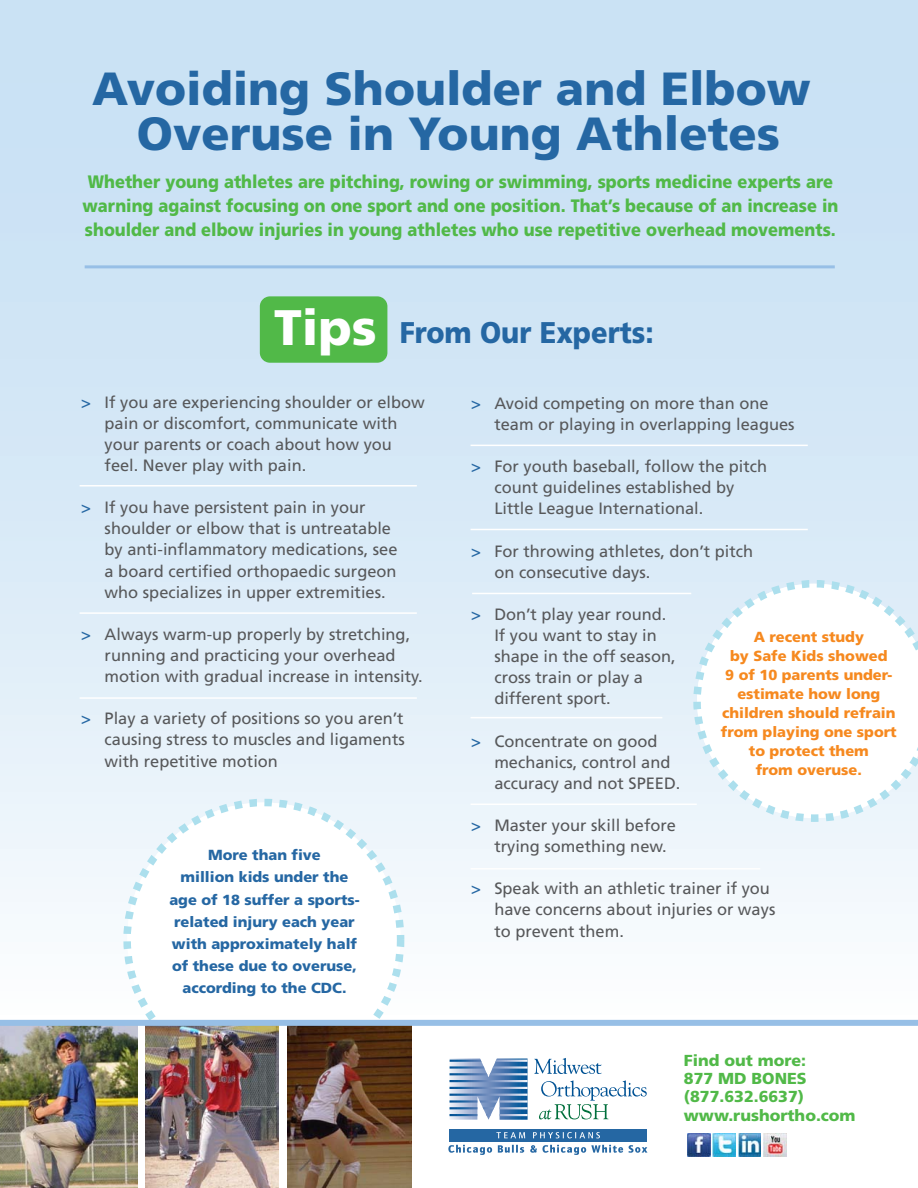
<style>
.page{position:relative;width:918px;height:1188px;background:#fff}
.page>*{position:absolute;margin:0;border:0;box-sizing:border-box;transform-origin:0 0}
.t1{font:900 46.5px/45px "Frutiger";color:#2567a3;text-align:center}
.t2{font:900 30px "Frutiger";color:#2567a3;scale:.91 1}
.t3{font:900 18px/24px "Frutiger";color:#51b948;scale:.91 1}
.t4{font:16.35px/21.1px "Frutiger";color:#57585a}
.t5{font:900 15.9px/18.1px "Frutiger";color:#51b948}
.t6{font:900 14.7px/22.2px "Frutiger";color:#2567a3;text-align:center}
.t7{font:900 14.7px/19.2px "Frutiger";color:#f6891f;text-align:center}
.s1{font-size:49.95px;color:#fff}
.s2{color:#2567a3}
</style>
<div class="page">
<div style="left:0;top:0;width:918px;height:1023px;background:linear-gradient(to bottom,#c1ddf3,#f7fafd)"></div>
<div style="left:127px;top:803px;width:274px;height:273px;background:#fff;border-radius:50%"></div>
<div style="left:123px;top:799px;width:281px;height:281px;border:8px dashed #acdfed;border-radius:50%"></div>
<hr style="left:85px;top:265px;width:750px;height:3px;background:#97bfe6">
<div style="left:260px;top:296px;width:127px;height:67px;background:#51b948;border-radius:10px"></div>
<hr style="left:471px;top:445px;width:337px;height:1px;background:#fff">
<hr style="left:471px;top:529px;width:337px;height:1px;background:#fff">
<hr style="left:471px;top:717px;width:191px;height:1px;background:#fff">
<hr style="left:471px;top:804px;width:226px;height:1px;background:#fff">
<hr style="left:471px;top:868px;width:289px;height:2px;background:#fff">
<hr style="left:472px;top:593px;width:219px;height:1px;background:#fff">
<hr style="left:80px;top:485px;width:337px;height:2px;background:#fff">
<hr style="left:80px;top:612px;width:337px;height:2px;background:#fff">
<hr style="left:80px;top:697px;width:337px;height:2px;background:#fff">
<div style="left:0;top:1026px;width:918px;height:162px;background:#fff"></div>
<div style="left:449px;top:1129px;width:198px;height:12px;background:#2567a3"></div>
<svg style="left:449px;top:1059px;width:79px;height:61px;background:#7fa0c7"></svg>
<svg style="left:534px;top:1058px;width:68px;height:16px"></svg>
<svg style="left:539px;top:1080px;width:108px;height:39px"></svg>
<svg style="left:496px;top:1132px;width:29px;height:6px"></svg>
<svg style="left:533px;top:1132px;width:67px;height:6px"></svg>
<svg style="left:530px;top:1145px;width:118px;height:10px"></svg>
<svg style="left:448px;top:1145px;width:44px;height:10px"></svg>
<svg style="left:498px;top:1145px;width:26px;height:8px"></svg>
<img style="left:288px;top:1026px;width:124px;height:162px">
<img style="left:146px;top:1026px;width:133px;height:162px">
<img style="left:0;top:1026px;width:137px;height:162px">
<div style="left:0;top:1020px;width:918px;height:6px;background:#97bfe6"></div>
<svg style="left:693px;top:580px;width:225px;height:242px"></svg>
<img style="left:764px;top:1134px;width:23px;height:22px">
<img style="left:713px;top:1134px;width:23px;height:23px">
<img style="left:738px;top:1134px;width:23px;height:23px">
<img style="left:688px;top:1134px;width:22px;height:23px">
<p class="t1" style="left:92px;top:66px;width:720px">Avoiding Shoulder and Elbow<br>Overuse in Young Athletes</p>
<p class="t3" style="left:82px;top:170px;width:832px">Whether young athletes are pitching, rowing or swimming, sports medicine experts are warning against focusing on one sport and one position. That’s because of an increase in shoulder and elbow injuries in young athletes who use repetitive overhead movements.</p>
<p class="t2" style="left:274px;top:315px;width:419px"><span class="s1">Tips</span> From Our Experts:</p>
<p class="t4" style="left:105px;top:391px;width:322px;text-indent:-23px"><span class="s2">&gt;</span> If you are experiencing shoulder or elbow pain or discomfort, communicate with your parents or coach about how you feel. Never play with pain.</p>
<p class="t4" style="left:105px;top:497px;width:294px;text-indent:-23px"><span class="s2">&gt;</span> If you have persistent pain in your shoulder or elbow that is untreatable by anti-inflammatory medications, see a board certified orthopaedic surgeon who specializes in upper extremities.</p>
<p class="t4" style="left:105px;top:624px;width:320px;text-indent:-23px"><span class="s2">&gt;</span> Always warm-up properly by stretching, running and practicing your overhead motion with gradual increase in intensity.</p>
<p class="t4" style="left:105px;top:708px;width:302px;text-align:justify;text-indent:-23px"><span class="s2">&gt;</span> Play a variety of positions so you aren’t causing stress to muscles and ligaments with repetitive motion</p>
<p class="t6" style="left:169px;top:844px;width:192px">More than five<br>million kids under the age of 18 suffer a sports&shy;related injury each year with approximately half of these due to overuse, according to the CDC.</p>
<p class="t4" style="left:494px;top:393px;width:302px;text-indent:-23px"><span class="s2">&gt;</span> Avoid competing on more than one team or playing in overlapping leagues</p>
<p class="t4" style="left:494px;top:456px;width:274px;text-indent:-23px"><span class="s2">&gt;</span> For youth baseball, follow the pitch count guidelines established by<br>Little League International.</p>
<p class="t4" style="left:494px;top:540px;width:260px;text-indent:-23px"><span class="s2">&gt;</span> For throwing athletes, don’t pitch on consecutive days.</p>
<p class="t4" style="left:494px;top:604px;width:183px;text-indent:-23px"><span class="s2">&gt;</span> Don’t play year round.<br>If you want to stay in shape in the off season, cross train or play a different sport.</p>
<p class="t4" style="left:494px;top:730px;width:188px;text-indent:-23px"><span class="s2">&gt;</span> Concentrate on good mechanics, control and accuracy and not SPEED.</p>
<p class="t4" style="left:494px;top:815px;width:183px;text-indent:-23px"><span class="s2">&gt;</span> Master your skill before trying something new.</p>
<p class="t4" style="left:494px;top:878px;width:283px;text-indent:-23px"><span class="s2">&gt;</span> Speak with an athletic trainer if you have concerns about injuries or ways to prevent them.</p>
<p class="t7" style="left:721px;top:627px;width:177px">A recent study<br>by Safe Kids showed<br>9 of 10 parents under&shy;estimate how long children should refrain from playing one sport to protect them<br>from overuse.</p>
<p class="t5" style="left:684px;top:1051px;width:173px">Find out more:<br>877 MD BONES (877.632.6637) www.rushortho.com</p>
</div>
